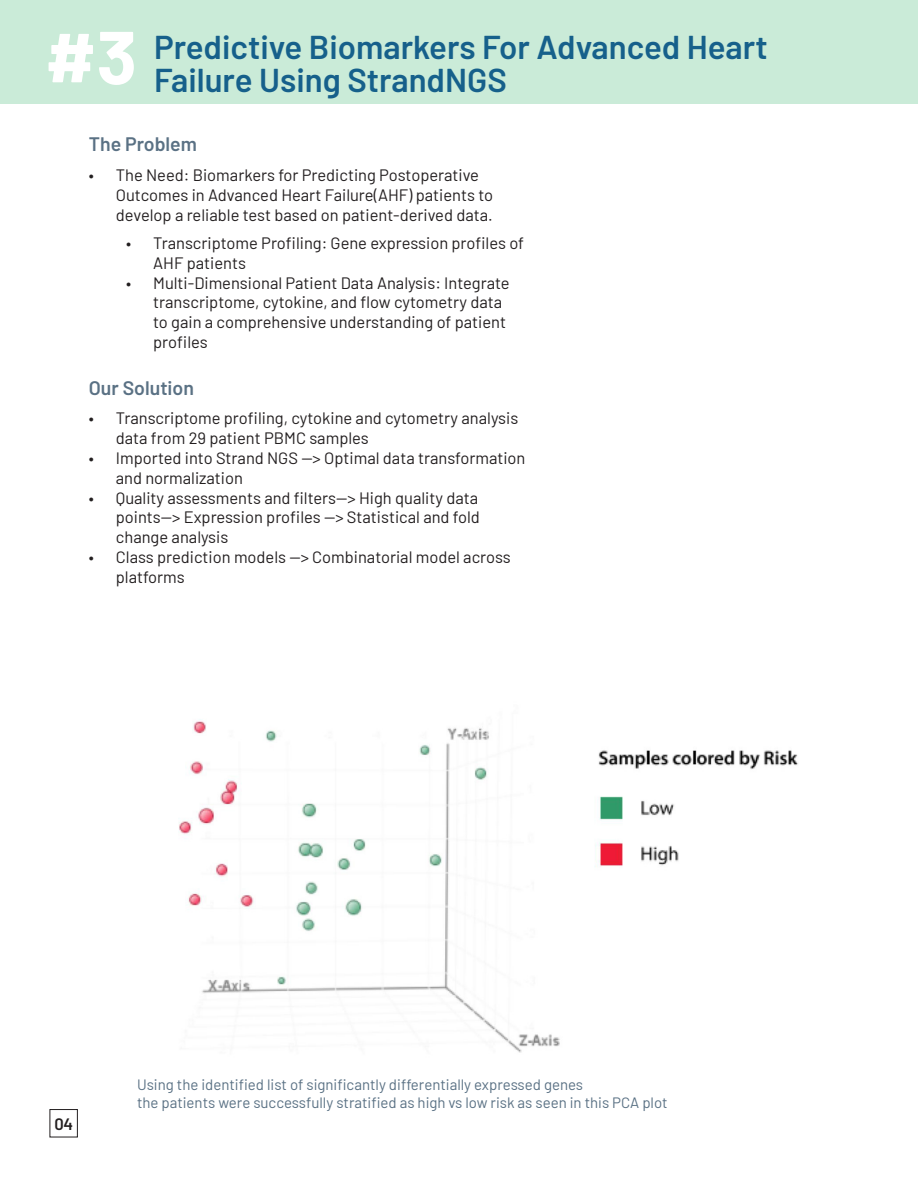
<style>
.page{position:relative;width:918px;height:1188px;background:#fff}
.page>*{position:absolute;margin:0;border:0;box-sizing:border-box;transform-origin:0 0}
.Oversize{font:700 75px "Barlow";color:#fff}
.Title_1{font:600 33px "Barlow";color:#16608b}
.Sub-Title_1{font:600 19.5px "Barlow";color:#5a7184}
.t1{font:16.5px/19.8px "Barlow";color:#231f20}
.t2{font:600 16.5px "Barlow";color:#231f20}
.Image_Title_1{font:15px "Barlow";color:#5a7184}
</style>
<div class="page">
<div style="left:50px;top:1109px;width:28px;height:28px;border:1px solid #231f20"></div>
<div style="left:0;top:0;width:918px;height:104px;background:#caebd8"></div>
<img style="left:179px;top:719px;width:619px;height:334px">
<p class="Oversize" style="left:45px;top:2px;width:94px">#3</p>
<p class="Title_1" style="left:154px;top:23px;width:615px">Predictive Biomarkers For Advanced Heart</p>
<p class="Title_1" style="left:154px;top:56px;width:354px">Failure Using StrandNGS</p>
<p class="Sub-Title_1" style="left:89px;top:130px;width:110px">The Problem</p>
<p class="t1" style="left:116px;top:164px;width:379px;text-indent:-27px">• The Need: Biomarkers for Predicting Postoperative<br>Outcomes in Advanced Heart Failure(AHF) patients to develop a reliable test based on patient-derived data.</p>
<p class="t1" style="left:153px;top:232px;width:372px;text-indent:-27px">• Transcriptome Profiling: Gene expression profiles of<br>AHF patients</p>
<p class="t1" style="left:153px;top:272px;width:358px;text-indent:-27px">• Multi-Dimensional Patient Data Analysis: Integrate transcriptome, cytokine, and flow cytometry data to gain a comprehensive understanding of patient profiles</p>
<p class="Sub-Title_1" style="left:89px;top:373px;width:107px">Our Solution</p>
<p class="t1" style="left:116px;top:407px;width:404px;text-indent:-27px">• Transcriptome profiling, cytokine and cytometry analysis data from 29 patient PBMC samples</p>
<p class="t1" style="left:116px;top:447px;width:411px;text-indent:-27px">• Imported into Strand NGS --&gt; Optimal data transformation and normalization</p>
<p class="t1" style="left:116px;top:487px;width:365px;text-align:justify;text-indent:-27px">• Quality assessments and filters--&gt; High quality data points--&gt; Expression profiles --&gt; Statistical and fold change analysis</p>
<p class="t1" style="left:116px;top:546px;width:396px;text-indent:-27px">• Class prediction models --&gt; Combinatorial model across platforms</p>
<p class="t2" style="left:54px;top:1112px;width:20px">04</p>
<p class="Image_Title_1" style="left:137px;top:1074px;width:448px">Using the identified list of significantly differentially expressed genes</p>
<p class="Image_Title_1" style="left:137px;top:1092px;width:532px">the patients were successfully stratified as high vs low risk as seen in this PCA plot</p>
</div>
